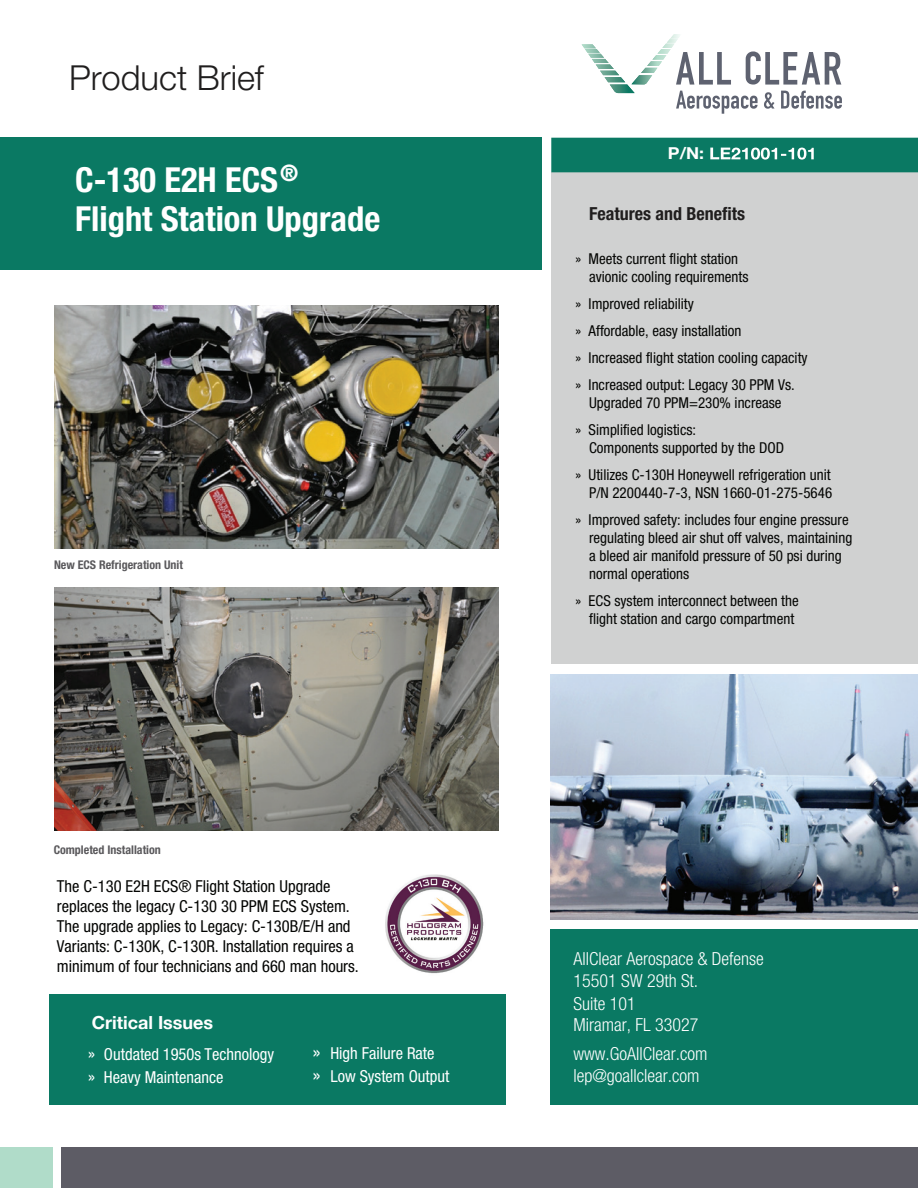
<style>
.page{position:relative;width:918px;height:1188px;background:#fff}
.page>*{position:absolute;margin:0;border:0;box-sizing:border-box;transform-origin:0 0}
.t1{font:34.5px/39.3px "Helvetica Neue LT 77 Bd Cn";color:#fff}
.t2{font:34.5px "Helvetica Neue LT 45 Lt";color:#201e1e}
.t3{font:18px/22.2px "Helvetica Neue LT 47 Lt Cn";color:#fff}
.t4{font:18px "Helvetica Neue LT 77 Bd Cn";color:#201e1e}
.t5{font:700 18px "Helvetica Neue";color:#fff}
.t6{font:16.5px/19.8px "Helvetica Neue LT 57 Cn";color:#040503}
.t7{font:16.5px/23.1px "Helvetica Neue LT 57 Cn";color:#fff}
.t8{font:16.5px "Helvetica Neue LT 75 Bd";color:#fff;scale:1.07 1}
.t9{font:15px/27px "Helvetica Neue LT 57 Cn";color:#040503}
.t10{font:12px "Helvetica Neue LT 77 Bd Cn";color:#5a595c}
.s1{font-size:18.3px}
.s2{font-size:20.1px}
</style>
<div class="page">
<div style="left:50px;top:994px;width:456px;height:111px;background:#0a7963"></div>
<div style="left:551px;top:172px;width:367px;height:492px;background:#d0d1d1"></div>
<div style="left:0;top:1148px;width:52px;height:40px;background:#b0dcc9"></div>
<div style="left:62px;top:1148px;width:856px;height:40px;background:#5d5c65"></div>
<div style="left:0;top:137px;width:541px;height:133px;background:#0a7963"></div>
<img style="left:550px;top:675px;width:368px;height:244px">
<div style="left:551px;top:138px;width:367px;height:34px;background:#0a7963"></div>
<img style="left:54px;top:305px;width:444px;height:244px">
<img style="left:55px;top:587px;width:443px;height:244px">
<div style="left:550px;top:929px;width:368px;height:176px;background:#0a7963"></div>
<img style="left:385px;top:874px;width:99px;height:100px">
<svg style="left:582px;top:34px;width:260px;height:80px"></svg>
<h1 class="t2" style="left:69px;top:56px;width:196px">Product Brief</h1>
<h1 class="t1" style="left:75px;top:160px;width:307px">C-130 E2H ECS<sup>®<br></sup>Flight Station Upgrade</h1>
<p class="t10" style="left:54px;top:558px;width:131px">New ECS Refrigeration Unit</p>
<p class="t10" style="left:54px;top:843px;width:109px">Completed Installation</p>
<p class="t6" style="left:57px;top:877px;width:303px">The C-130 E2H ECS® Flight Station Upgrade replaces the legacy C-130 30 PPM ECS System.<br>The upgrade applies to Legacy: C-130B/E/H and Variants: C-130K, C-130R. Installation requires a minimum of four technicians and 660 man hours.</p>
<p class="t5" style="left:92px;top:1009px;width:123px">Critical Issues</p>
<p class="t7" style="left:88px;top:1042px;width:188px"><span class="s1">»</span> Outdated 1950s Technology <span class="s1">»</span> Heavy Maintenance</p>
<p class="t7" style="left:313px;top:1042px;width:138px"><span class="s2">»</span> High Failure Rate<br><span class="s2">»</span> Low System Output</p>
<p class="t8" style="left:668px;top:143px;width:35px">P/N:</p>
<p class="t4" style="left:589px;top:203px;width:157px">Features and Benefits</p>
<p class="t9" style="left:576px;top:245px;width:164px">» Meets current flight station</p>
<p class="t9" style="left:576px;top:263px;width:174px;text-indent:14px">avionic cooling requirements » Improved reliability</p>
<p class="t9" style="left:576px;top:317px;width:167px">» Affordable, easy installation</p>
<p class="t9" style="left:576px;top:344px;width:234px">» Increased flight station cooling capacity</p>
<p class="t9" style="left:576px;top:375px;width:221px;line-height:18px;text-align:center">» Increased output: Legacy 30 PPM Vs.<br>Upgraded 70 PPM=230% increase</p>
<p class="t9" style="left:576px;top:434px;width:257px;text-indent:14px">Components supported by the DOD<br>» Utilizes C-130H Honeywell refrigeration unit</p>
<p class="t9" style="left:576px;top:479px;width:275px;text-align:center">P/N 2200440-7-3, NSN 1660-01-275-5646<br>» Improved safety: includes four engine pressure</p>
<p class="t9" style="left:589px;top:524px;width:265px">regulating bleed air shut off valves, maintaining</p>
<p class="t9" style="left:576px;top:416px;width:122px">» Simplified logistics:</p>
<p class="t9" style="left:589px;top:546px;width:254px;line-height:18px">a bleed air manifold pressure of 50 psi during normal operations</p>
<p class="t9" style="left:576px;top:587px;width:225px">» ECS system interconnect between the</p>
<p class="t9" style="left:589px;top:605px;width:207px">flight station and cargo compartment</p>
<p class="t3" style="left:574px;top:947px;width:192px">AllClear Aerospace &amp; Defense<br>15501 SW 29th St.<br>Suite 101<br>Miramar, FL 33027</p>
<p class="t3" style="left:574px;top:1042px;width:135px">www.GoAllClear.com lep@goallclear.com</p>
</div>
